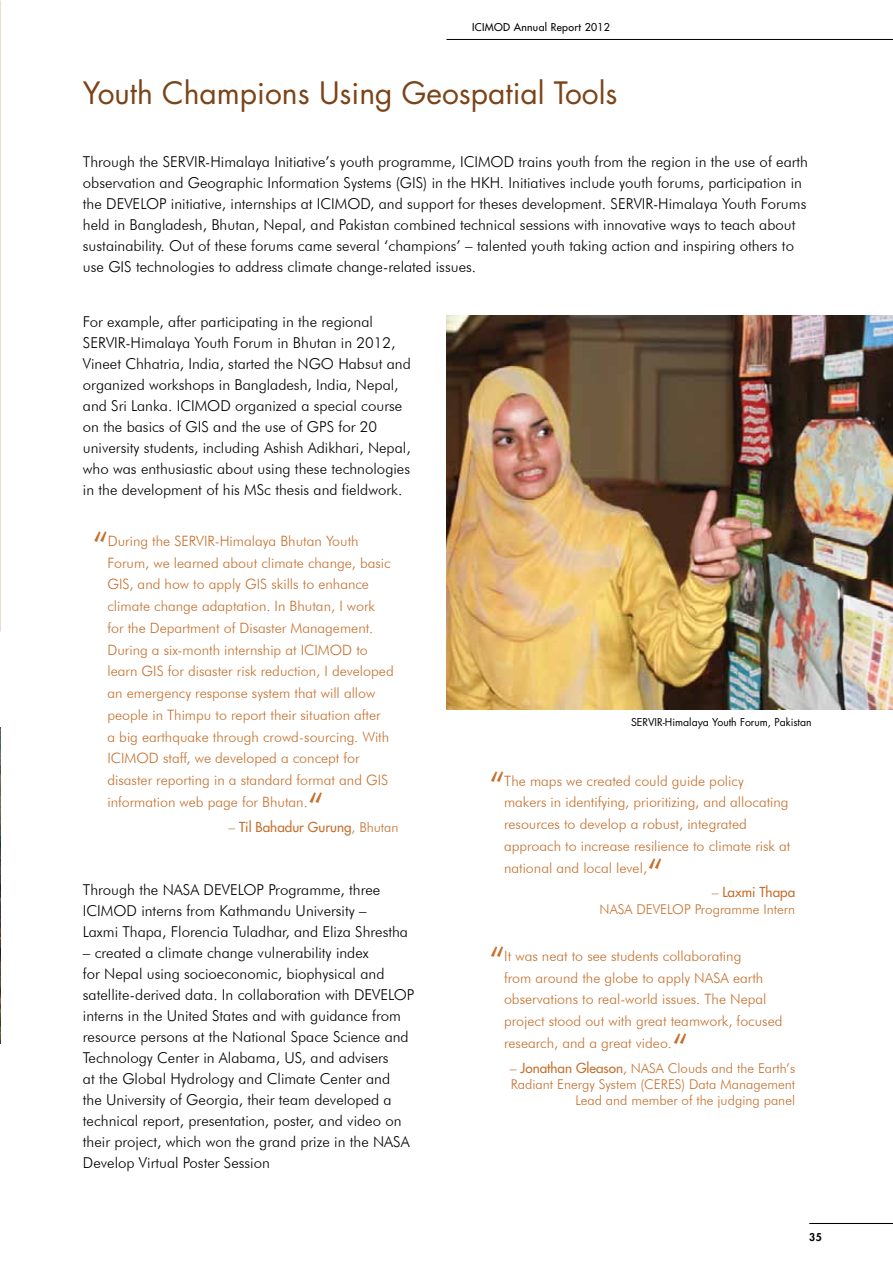
<style>
.page{position:relative;width:893px;height:1263px;background:#fff}
.page>*{position:absolute;margin:0;border:0;box-sizing:border-box;transform-origin:0 0}
.t1{font:300 37.5px "Futura BT";color:#c4712f}
.t2{font:30px "Futura Std";color:#7b4418}
.t3{font:300 15px/21px "Futura BT";color:#000}
.t4{font:300 14.25px/21.8px "Futura BT";color:#c4712f}
.t5{font:300 13.5px/16.2px "Futura BT";color:#c4712f;text-align:right}
.t6{font:500 13.5px "Futura Std";color:#c4712f}
.t7{font:10.5px "Futura Std";color:#000}
.t8{font:500 10.5px "Futura Std";letter-spacing:.03em;color:#000}
.t9{font:800 10.5px "Futura Std";color:#000}
.s1{font-family:"Futura BT";font-weight:300}
.s2{font-family:"Futura Std";font-weight:500}
</style>
<div class="page">
<hr style="left:446px;top:39px;width:447px;height:1px;background:#000">
<hr style="left:809px;top:1223px;width:84px;height:1px;background:#000">
<img style="left:0;top:152px;width:1px;height:349px">
<img style="left:446px;top:316px;width:447px;height:393px">
<img style="left:0;top:727px;width:1px;height:316px">
<p class="t8" style="left:472px;top:21px;width:140px">ICIMOD Annual Report 2012</p>
<h2 class="t2" style="left:83px;top:73px;width:536px">Youth Champions Using Geospatial Tools</h2>
<p class="t3" style="left:83px;top:151px;width:727px">Through the SERVIR-Himalaya Initiative’s youth programme, ICIMOD trains youth from the region in the use of earth observation and Geographic Information Systems (GIS) in the HKH. Initiatives include youth forums, participation in the DEVELOP initiative, internships at ICIMOD, and support for theses development. SERVIR-Himalaya Youth Forums held in Bangladesh, Bhutan, Nepal, and Pakistan combined technical sessions with innovative ways to teach about sustainability. Out of these forums came several ‘champions’ – talented youth taking action and inspiring others to use GIS technologies to address climate change-related issues.</p>
<p class="t3" style="left:83px;top:311px;width:329px">For example, after participating in the regional SERVIR-Himalaya Youth Forum in Bhutan in 2012, Vineet Chhatria, India, started the NGO Habsut and organized workshops in Bangladesh, India, Nepal, and Sri Lanka. ICIMOD organized a special course on the basics of GIS and the use of GPS for 20 university students, including Ashish Adikhari, Nepal, who was enthusiastic about using these technologies in the development of his MSc thesis and fieldwork.</p>
<h1 class="t1" style="left:92px;top:523px;width:18px">“</h1>
<p class="t4" style="left:107px;top:530px;width:288px">During the SERVIR-Himalaya Bhutan Youth Forum, we learned about climate change, basic GIS, and how to apply GIS skills to enhance climate change adaptation. In Bhutan, I work for the Department of Disaster Management.<br>During a six-month internship at ICIMOD to learn GIS for disaster risk reduction, I developed an emergency response system that will allow people in Thimpu to report their situation after<br>a big earthquake through crowd-sourcing. With ICIMOD staff, we developed a concept for disaster reporting in a standard format and GIS information web page for Bhutan.</p>
<h1 class="t1" style="left:308px;top:784px;width:18px">“</h1>
<p class="t6" style="left:229px;top:818px;width:171px"><span class="s1">–</span> Til Bahadur Gurung<span class="s1">, Bhutan</span></p>
<p class="t3" style="left:83px;top:879px;width:327px">Through the NASA DEVELOP Programme, three<br>ICIMOD interns from Kathmandu University –<br>Laxmi Thapa, Florencia Tuladhar, and Eliza Shrestha</p>
<p class="t3" style="left:83px;top:942px;width:333px">– created a climate change vulnerability index<br>for Nepal using socioeconomic, biophysical and satellite-derived data. In collaboration with DEVELOP interns in the United States and with guidance from resource persons at the National Space Science and Technology Center in Alabama, US, and advisers<br>at the Global Hydrology and Climate Center and<br>the University of Georgia, their team developed a technical report, presentation, poster, and video on their project, which won the grand prize in the NASA Develop Virtual Poster Session</p>
<p class="t7" style="left:631px;top:716px;width:182px">SERVIR-Himalaya Youth Forum, Pakistan</p>
<h1 class="t1" style="left:489px;top:763px;width:18px">“</h1>
<p class="t4" style="left:504px;top:769px;width:288px">The maps we created could guide policy<br>makers in identifying, prioritizing, and allocating resources to develop a robust, integrated approach to increase resilience to climate risk at national and local level,</p>
<h1 class="t1" style="left:647px;top:850px;width:18px">“</h1>
<p class="t6" style="left:712px;top:884px;width:85px"><span class="s1">–</span> Laxmi Thapa</p>
<p class="t5" style="left:600px;top:900px;width:197px">NASA DEVELOP Programme Intern</p>
<h1 class="t1" style="left:489px;top:938px;width:18px">“</h1>
<p class="t4" style="left:504px;top:945px;width:280px">It was neat to see students collaborating<br>from around the globe to apply NASA earth observations to real-world issues. The Nepal project stood out with great teamwork, focused research, and a great video.</p>
<h1 class="t1" style="left:672px;top:1025px;width:18px">“</h1>
<p class="t5" style="left:510px;top:1059px;width:287px">– <span class="s2">Jonathan Gleason</span>, NASA Clouds and the Earth’s<br>Radiant Energy System (CERES) Data Management<br>Lead and member of the judging panel</p>
<p class="t9" style="left:809px;top:1230px;width:14px">35</p>
</div>
